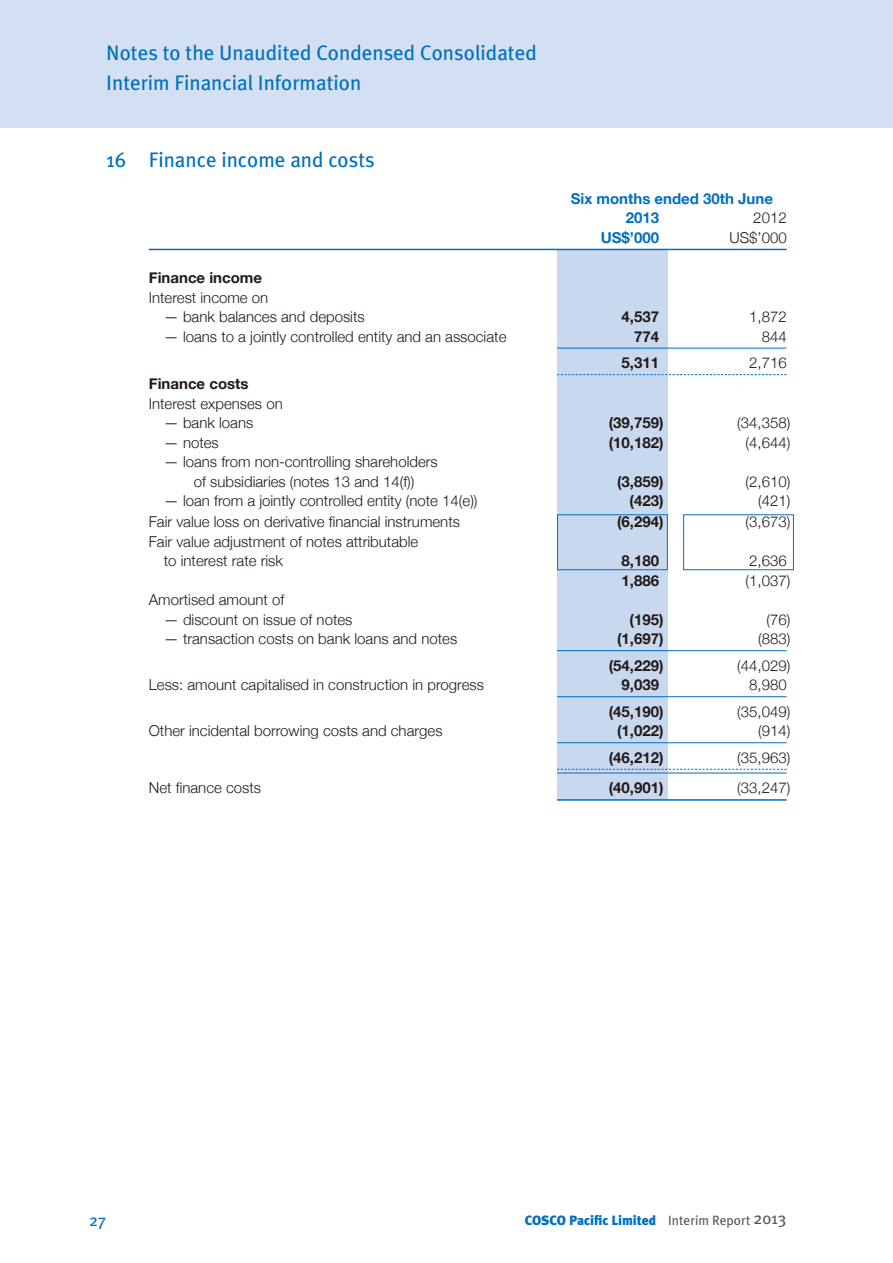
<style>
.page{position:relative;width:893px;height:1263px;background:#fff}
.page>*{position:absolute;margin:0;border:0;box-sizing:border-box;transform-origin:0 0}
.t1{font:21px/30px "Meta Plus";color:#0070bd}
.t2{font:16.5px "Meta Plus";color:#0070bd}
.t3{font:300 15px/19.5px "Helvetica Neue";color:#231916;text-align:center}
.t4{font:700 15px "Helvetica Neue";color:#231916}
.t5{font:700 15px/19.5px "Helvetica Neue";color:#0070bd}
.t6{font:900 13.5px "Meta Plus";color:#0070bd}
.s1{font-weight:400;color:#595857}
.s2{font-weight:400;font-size:16.5px;color:#595857}
</style>
<div class="page">
<div style="left:0;top:0;width:893px;height:128px;background:#d3e0f3"></div>
<div style="left:557px;top:249px;width:111px;height:551px;background:#c8d8ef"></div>
<hr style="left:149px;top:249px;width:638px;height:1px;background:#0070bd">
<hr style="left:557px;top:348px;width:230px;height:1px;background:#0070bd">
<svg style="left:557px;top:374px;width:230px;height:1px"></svg>
<hr style="left:557px;top:650px;width:230px;height:1px;background:#0070bd">
<hr style="left:557px;top:696px;width:230px;height:1px;background:#0070bd">
<hr style="left:557px;top:742px;width:230px;height:1px;background:#0070bd">
<svg style="left:557px;top:769px;width:230px;height:1px"></svg>
<hr style="left:557px;top:773px;width:230px;height:1px;background:#0070bd">
<hr style="left:557px;top:799px;width:230px;height:2px;background:#0070bd">
<div style="left:557px;top:514px;width:111px;height:56px;border:1px solid #0070bd"></div>
<div style="left:683px;top:514px;width:111px;height:56px;border:1px solid #0070bd"></div>
<h1 class="t1" style="left:106px;top:38px;width:432px">N otes to the Unaudited Condensed Consolidated<br>Interim Financial Information</h1>
<h1 class="t1" style="left:106px;top:144px;width:270px">16 Finance income and costs</h1>
<p class="t5" style="left:626px;top:188px;width:149px;text-indent:-55px">Six months ended 30th June<br>2013</p>
<p class="t3" style="left:753px;top:207px;width:35px">2012</p>
<p class="t5" style="left:601px;top:227px;width:60px">US$’000</p>
<p class="t3" style="left:729px;top:227px;width:59px">US$’000</p>
<p class="t4" style="left:149px;top:264px;width:115px">Finance income</p>
<p class="t3" style="left:149px;top:287px;width:121px">Interest income on</p>
<p class="t3" style="left:164px;top:306px;width:202px">— bank balances and deposits</p>
<p class="t4" style="left:622px;top:303px;width:39px">4,537</p>
<p class="t3" style="left:749px;top:306px;width:39px">1,872</p>
<p class="t3" style="left:164px;top:326px;width:344px">— loans to a jointly controlled entity and an associate</p>
<p class="t4" style="left:634px;top:323px;width:27px">774</p>
<p class="t3" style="left:762px;top:326px;width:27px">844</p>
<p class="t4" style="left:622px;top:349px;width:39px">5,311</p>
<p class="t3" style="left:749px;top:352px;width:39px">2,716</p>
<p class="t4" style="left:149px;top:370px;width:101px">Finance costs</p>
<p class="t3" style="left:149px;top:393px;width:135px">Interest expenses on</p>
<p class="t3" style="left:164px;top:412px;width:91px">— bank loans</p>
<p class="t4" style="left:609px;top:409px;width:56px">(39,759)</p>
<p class="t3" style="left:737px;top:412px;width:55px">(34,358)</p>
<p class="t3" style="left:164px;top:432px;width:57px">— notes</p>
<p class="t4" style="left:609px;top:429px;width:56px">(10,182)</p>
<p class="t3" style="left:745px;top:432px;width:46px">(4,644)</p>
<p class="t3" style="left:164px;top:451px;width:275px">— loans from non-controlling shareholders of subsidiaries (notes 13 and 14(f))</p>
<p class="t4" style="left:617px;top:468px;width:48px">(3,859)</p>
<p class="t3" style="left:745px;top:471px;width:46px">(2,610)</p>
<p class="t3" style="left:164px;top:490px;width:315px">— loan from a jointly controlled entity (note 14(e))</p>
<p class="t4" style="left:630px;top:487px;width:35px">(423)</p>
<p class="t3" style="left:758px;top:490px;width:34px">(421)</p>
<p class="t3" style="left:149px;top:511px;width:313px">Fair value loss on derivative financial instruments</p>
<p class="t4" style="left:617px;top:508px;width:48px">(6,294)</p>
<p class="t3" style="left:745px;top:511px;width:46px">(3,673)</p>
<p class="t3" style="left:164px;top:531px;width:256px;text-align:left;text-indent:-15px">Fair value adjustment of notes attributable to interest rate risk</p>
<p class="t4" style="left:622px;top:547px;width:39px">8,180</p>
<p class="t3" style="left:749px;top:550px;width:39px">2,636</p>
<p class="t4" style="left:622px;top:567px;width:39px">1,886</p>
<p class="t3" style="left:745px;top:570px;width:46px">(1,037)</p>
<p class="t3" style="left:149px;top:589px;width:137px">Amortised amount of</p>
<p class="t3" style="left:164px;top:609px;width:190px">— discount on issue of notes</p>
<p class="t4" style="left:630px;top:606px;width:35px">(195)</p>
<p class="t3" style="left:766px;top:609px;width:25px">(76)</p>
<p class="t3" style="left:164px;top:628px;width:295px">— transaction costs on bank loans and notes</p>
<p class="t4" style="left:617px;top:625px;width:48px">(1,697)</p>
<p class="t3" style="left:758px;top:628px;width:34px">(883)</p>
<p class="t4" style="left:609px;top:652px;width:56px">(54,229)</p>
<p class="t3" style="left:737px;top:655px;width:55px">(44,029)</p>
<p class="t3" style="left:149px;top:674px;width:337px">Less: amount capitalised in construction in progress</p>
<p class="t4" style="left:622px;top:671px;width:39px">9,039</p>
<p class="t3" style="left:749px;top:674px;width:39px">8,980</p>
<p class="t4" style="left:609px;top:698px;width:56px">(45,190)</p>
<p class="t3" style="left:737px;top:701px;width:55px">(35,049)</p>
<p class="t3" style="left:149px;top:720px;width:295px">Other incidental borrowing costs and charges</p>
<p class="t4" style="left:617px;top:717px;width:48px">(1,022)</p>
<p class="t3" style="left:758px;top:720px;width:34px">(914)</p>
<p class="t4" style="left:609px;top:744px;width:56px">(46,212)</p>
<p class="t3" style="left:737px;top:747px;width:55px">(35,963)</p>
<p class="t3" style="left:149px;top:777px;width:114px">Net finance costs</p>
<p class="t4" style="left:609px;top:774px;width:56px">(40,901)</p>
<p class="t3" style="left:737px;top:777px;width:55px">(33,247)</p>
<p class="t2" style="left:89px;top:1210px;width:19px">27</p>
<p class="t6" style="left:525px;top:1212px;width:263px">COSCO Pacific Limited <span class="s1">Interim Report</span> <span class="s2">2013</span></p>
</div>
